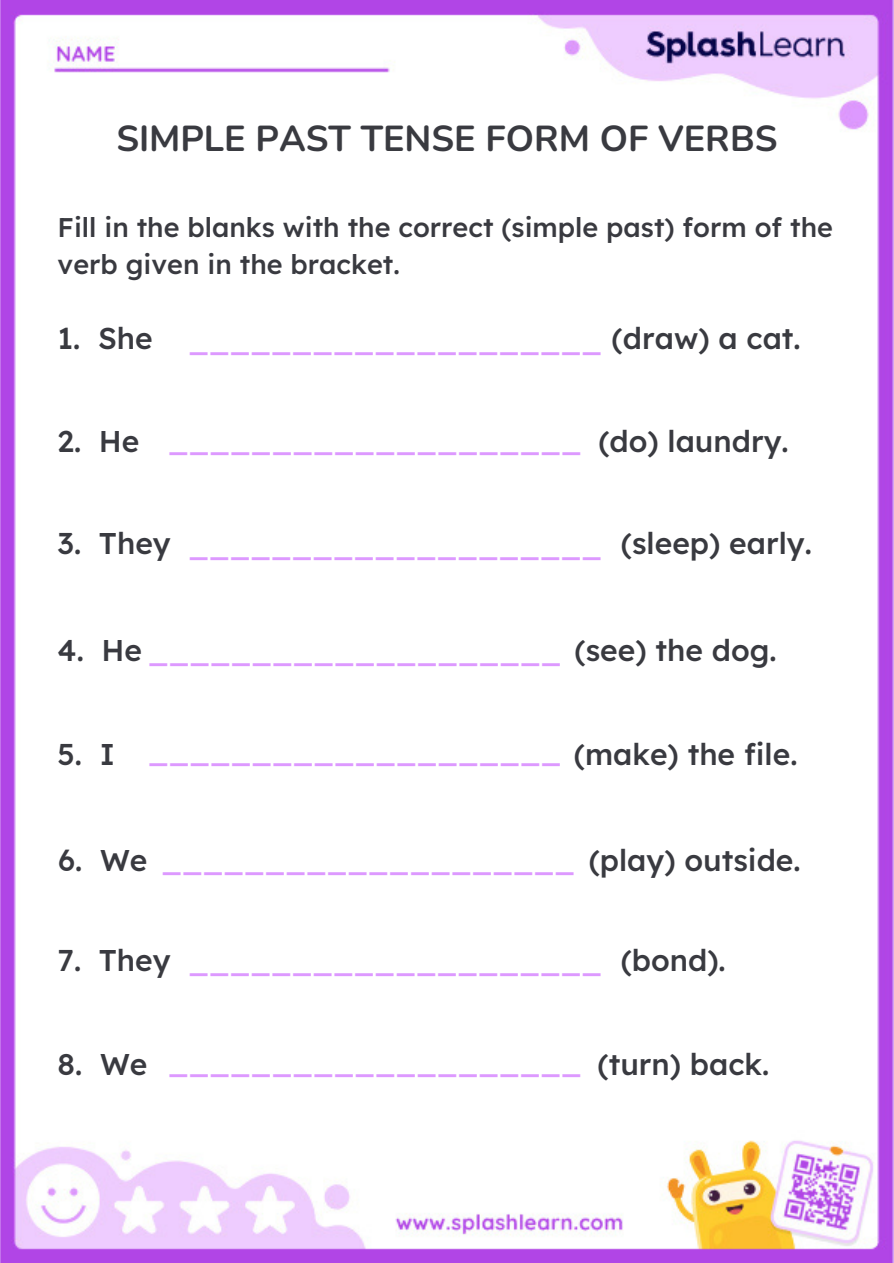
<style>
.page{position:relative;width:894px;height:1263px;background:#fff}
.page>*{position:absolute;margin:0;border:0;box-sizing:border-box;transform-origin:0 0}
.t1{font:700 36px "Nunito";color:#393a40}
.t2{font:500 30px "Lexend";color:#d9f}
.t3{font:500 30px "Lexend";color:#393a40}
.t4{font:500 27px/37.2px "Lexend";color:#393a40}
.s1{color:#393a40}
</style>
<div class="page">
<img style="left:0;top:1px;width:893px;height:1261px">
<h1 class="t1" style="left:116px;top:115px;width:662px">SIMPLE PAST TENSE FORM OF VERBS</h1>
<p class="t4" style="left:58px;top:208px;width:776px">Fill in the blanks with the correct (simple past) form of the verb given in the bracket.</p>
<p class="t3" style="left:58px;top:319px;width:97px">1. She</p>
<p class="t2" style="left:188px;top:320px;width:613px">____________________ <span class="s1">(draw) a cat.</span></p>
<p class="t3" style="left:58px;top:422px;width:83px">2. He</p>
<p class="t3" style="left:598px;top:422px;width:192px">(do) laundry.</p>
<p class="t2" style="left:168px;top:420px;width:415px">____________________</p>
<p class="t3" style="left:58px;top:523px;width:115px">3. They</p>
<p class="t3" style="left:620px;top:523px;width:192px">(sleep) early.</p>
<p class="t2" style="left:188px;top:525px;width:415px">____________________</p>
<p class="t2" style="left:58px;top:630px;width:720px"><span class="s1">4. He</span> ____________________ <span class="s1">(see) the dog.</span></p>
<p class="t3" style="left:58px;top:734px;width:59px">5. I</p>
<p class="t3" style="left:573px;top:734px;width:225px">(make) the file.</p>
<p class="t2" style="left:148px;top:731px;width:415px">____________________</p>
<p class="t3" style="left:58px;top:840px;width:91px">6. We</p>
<p class="t3" style="left:588px;top:840px;width:213px">(play) outside.</p>
<p class="t2" style="left:161px;top:839px;width:415px">____________________</p>
<p class="t3" style="left:58px;top:941px;width:114px">7. They</p>
<p class="t3" style="left:620px;top:941px;width:106px">(bond).</p>
<p class="t2" style="left:188px;top:941px;width:415px">____________________</p>
<p class="t3" style="left:58px;top:1044px;width:91px">8. We</p>
<p class="t3" style="left:597px;top:1044px;width:173px">(turn) back.</p>
<p class="t2" style="left:168px;top:1042px;width:415px">____________________</p>
</div>
